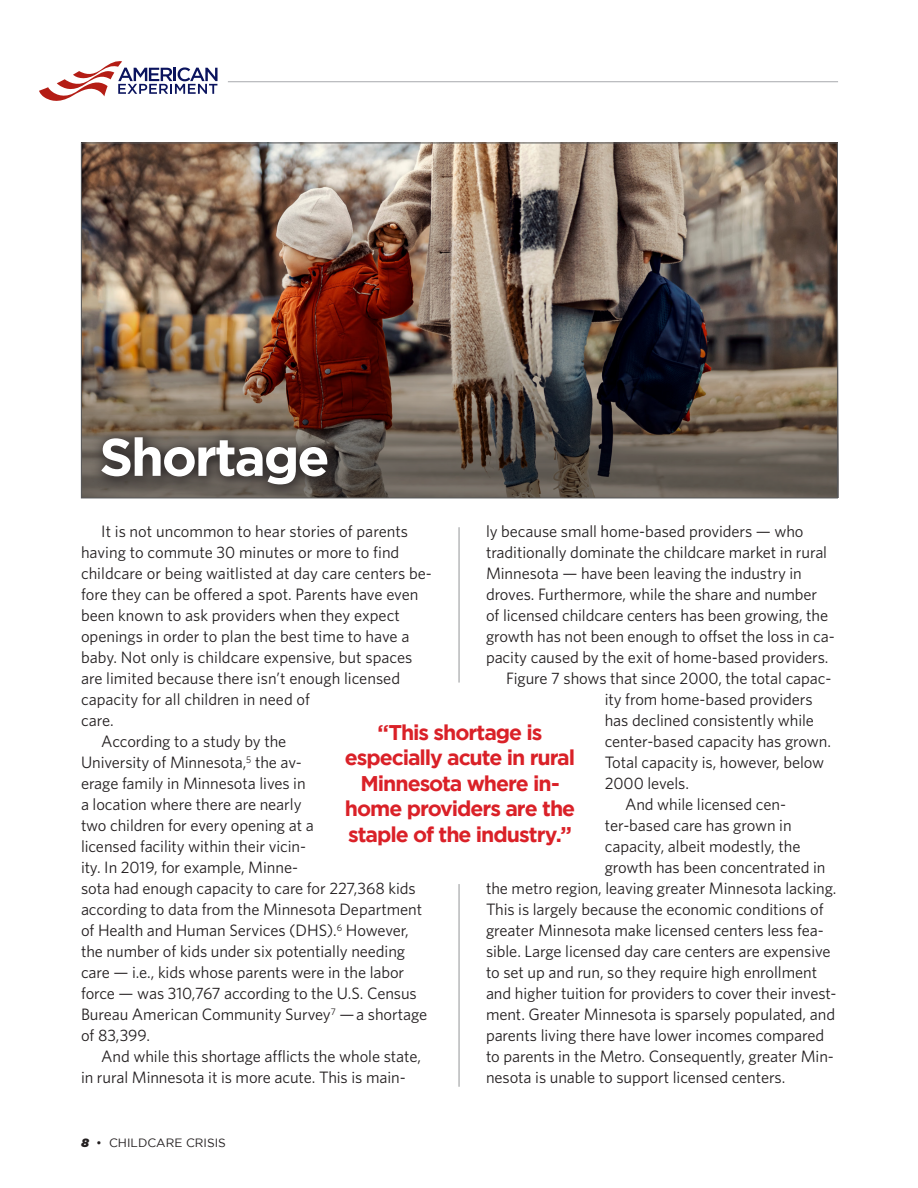
<style>
.page{position:relative;width:918px;height:1188px;background:#fff}
.page>*{position:absolute;margin:0;border:0;box-sizing:border-box;transform-origin:0 0}
.Normal_wrd_20{font:700 52.8px "Gotham";letter-spacing:-.04em;color:#fff}
.t1{font:700 21.3px/25.5px "Gotham";letter-spacing:-.05em;color:#da2128;text-align:center}
.Normal_wrd_20-2{font:16.5px/21px "Whitney";letter-spacing:-.005em;color:#231f20}
.t2{font:12px "Gotham";color:#231f20}
.s1{font-weight:900;font-style:italic}
</style>
<div class="page">
<hr style="left:228px;top:81px;width:610px;height:1px;background:#a8a9ad">
<svg style="left:39px;top:61px;width:179px;height:40px"></svg>
<img style="left:83px;top:145px;width:753px;height:100px">
<img style="left:83px;top:245px;width:753px;height:251px">
<div style="left:90px;top:425px;width:254px;height:76px;background:#231f20;opacity:.75"></div>
<hr style="left:459px;top:527px;width:1px;height:156px;background:#939598">
<hr style="left:459px;top:884px;width:1px;height:203px;background:#939598">
<p class="Normal_wrd_20" style="left:99px;top:427px;width:232px">Shortage</p>
<p class="Normal_wrd_20-2" style="left:81px;top:520px;width:352px;text-indent:20px">It is not uncommon to hear stories of parents having to commute 30 minutes or more to find childcare or being waitlisted at day care centers be&shy;fore they can be offered a spot. Parents have even been known to ask providers when they expect openings in order to plan the best time to have a baby. Not only is childcare expensive, but spaces are limited because there isn’t enough licensed capacity for all children in need of<br>care.</p>
<p class="Normal_wrd_20-2" style="left:81px;top:730px;width:348px;text-indent:20px">According to a study by the<br>University of Minnesota,<sup>5</sup> the av-<br>erage family in Minnesota lives in<br>a location where there are nearly<br>two children for every opening at a<br>licensed facility within their vicin-<br>ity. In 2019, for example, Minne-<br>sota had enough capacity to care for 227,368 kids according to data from the Minnesota Department of Health and Human Services (DHS).<sup>6</sup> However, the number of kids under six potentially needing care — i.e., kids whose parents were in the labor force — was 310,767 according to the U.S. Census Bureau American Community Survey<sup>7</sup> — a shortage of 83,399.</p>
<p class="Normal_wrd_20-2" style="left:81px;top:1045px;width:342px;text-indent:20px">And while this shortage afflicts the whole state, in rural Minnesota it is more acute. This is main-</p>
<p class="Normal_wrd_20-2" style="left:486px;top:520px;width:350px">ly because small home-based providers — who traditionally dominate the childcare market in rural Minnesota — have been leaving the industry in droves. Furthermore, while the share and number<br>of licensed childcare centers has been growing, the growth has not been enough to offset the loss in ca&shy;pacity caused by the exit of home-based providers.</p>
<p class="Normal_wrd_20-2" style="left:605px;top:667px;width:228px;text-indent:-99px">Figure 7 shows that since 2000, the total capac&shy;ity from home-based providers has declined consistently while center-based capacity has grown.<br>Total capacity is, however, below<br>2000 levels.</p>
<p class="Normal_wrd_20-2" style="left:625px;top:793px;width:162px">And while licensed cen-</p>
<p class="Normal_wrd_20-2" style="left:605px;top:814px;width:188px">ter-based care has grown in</p>
<p class="Normal_wrd_20-2" style="left:605px;top:835px;width:197px">capacity, albeit modestly, the</p>
<p class="Normal_wrd_20-2" style="left:605px;top:856px;width:222px">growth has been concentrated in</p>
<p class="Normal_wrd_20-2" style="left:486px;top:877px;width:352px">the metro region, leaving greater Minnesota lacking.</p>
<p class="Normal_wrd_20-2" style="left:486px;top:898px;width:339px">This is largely because the economic conditions of</p>
<p class="Normal_wrd_20-2" style="left:486px;top:919px;width:339px">greater Minnesota make licensed centers less fea-</p>
<p class="Normal_wrd_20-2" style="left:486px;top:940px;width:346px">sible. Large licensed day care centers are expensive</p>
<p class="Normal_wrd_20-2" style="left:486px;top:961px;width:333px">to set up and run, so they require high enrollment</p>
<p class="Normal_wrd_20-2" style="left:486px;top:982px;width:352px">and higher tuition for providers to cover their invest-</p>
<p class="Normal_wrd_20-2" style="left:486px;top:1003px;width:351px">ment. Greater Minnesota is sparsely populated, and</p>
<p class="Normal_wrd_20-2" style="left:486px;top:1024px;width:340px">parents living there have lower incomes compared</p>
<p class="Normal_wrd_20-2" style="left:486px;top:1045px;width:349px">to parents in the Metro. Consequently, greater Min-</p>
<p class="Normal_wrd_20-2" style="left:486px;top:1066px;width:301px">nesota is unable to support licensed centers.</p>
<p class="t1" style="left:345px;top:719px;width:232px">“This shortage is especially acute in rural<br>Minnesota where in&shy;home providers are the staple of the industry.”</p>
<p class="t2" style="left:81px;top:1136px;width:146px"><span class="s1">8</span> • CHILDCARE CRISIS</p>
</div>
